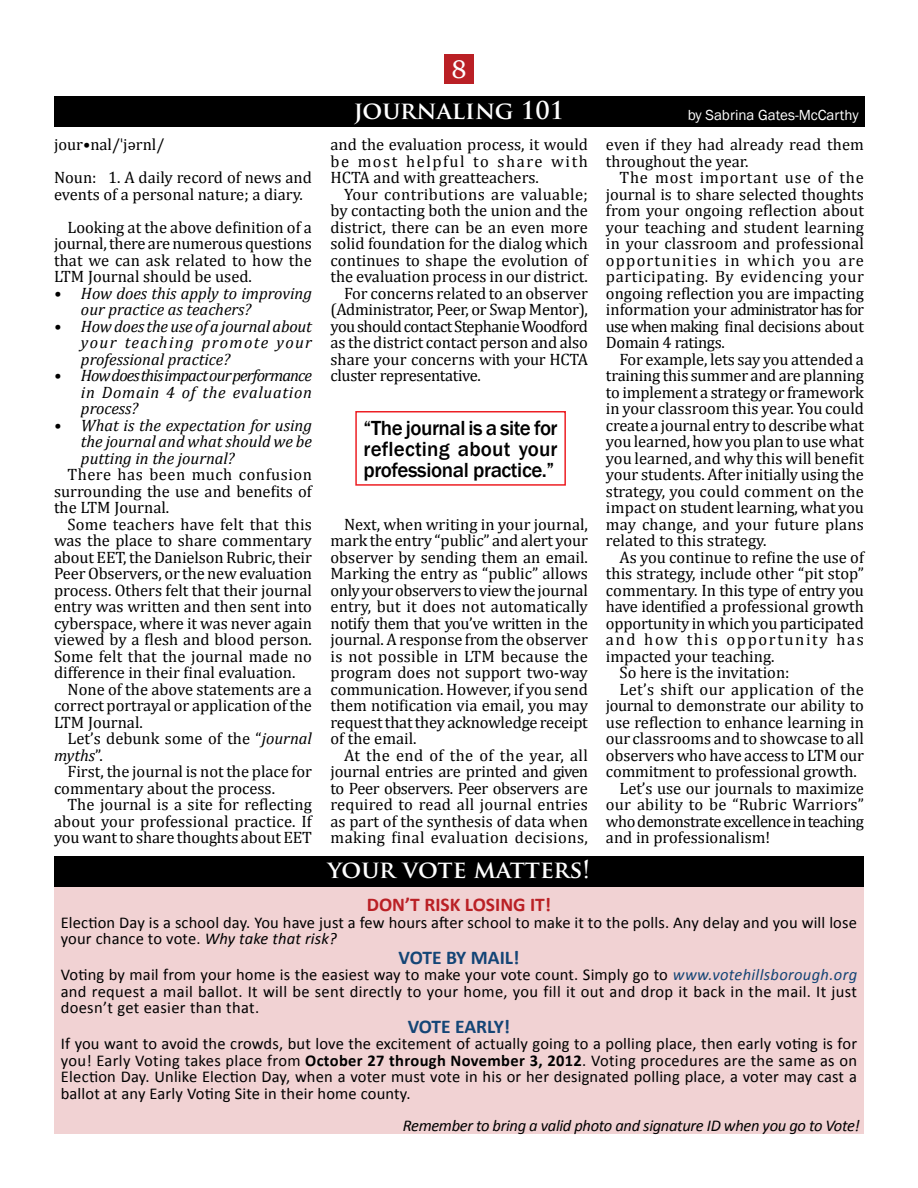
<style>
.page{position:relative;width:918px;height:1188px;background:#fff}
.page>*{position:absolute;margin:0;border:0;box-sizing:border-box;transform-origin:0 0}
.t1{font:25.5px "Georgia";color:#fff}
.t2{font:700 24px "Trajan Pro";color:#fff}
.t3{font:500 21px/21px "Franklin Gothic";letter-spacing:-.02em;color:#000;text-align:justify}
.t4{font:700 19.5px "Calibri";letter-spacing:-.005em;color:#144576}
.t5{font:700 19.5px "Calibri";color:#ba2025}
.t6{font:16.5px/16.5px "Cambria";color:#000;text-align:justify}
.t7{font:16.5px/16.5px "Calibri";letter-spacing:.01em;color:#000;text-align:justify}
.t8{font:italic 16.5px/16.5px "Cambria";color:#000;text-align:justify}
.t9{font:16.5px "Cambria";letter-spacing:-.02em;color:#000}
.t10{font:16.5px "Cambria";letter-spacing:-.03em;color:#000}
.t11{font:16.5px "Cambria";letter-spacing:.025em;color:#000}
.t12{font:italic 16.5px "Calibri";letter-spacing:-.02em;color:#000}
.t13{font:16.5px "Cambria";letter-spacing:.1em;color:#000}
.t14{font:15px "Franklin Gothic";color:#fff}
.s1{font-style:italic}
.s2{font-style:normal}
.s3{font-style:italic;color:#144576}
.s4{font-weight:700}
</style>
<div class="page">
<div style="left:54px;top:862px;width:810px;height:272px;background:#f1d2d3"></div>
<div style="left:54px;top:96px;width:811px;height:31px;background:#000"></div>
<div style="left:444px;top:54px;width:30px;height:30px;background:#ba2025"></div>
<svg style="left:355px;top:411px;width:211px;height:75px"></svg>
<div style="left:54px;top:856px;width:810px;height:30px;background:#000"></div>
<h1 class="t1" style="left:452px;top:54px;width:17px">8</h1>
<p class="t6" style="left:54px;top:128px;width:259px;line-height:33px">jour•nal/ˈjərnl/<br>Noun: 1. A daily record of news and</p>
<p class="t6" style="left:67px;top:178px;width:246px;line-height:33px;text-indent:-13px">events of a personal nature; a diary.<br>Looking at the above definition of a</p>
<p class="t6" style="left:54px;top:235px;width:259px">journal, there are numerous questions that we can ask related to how the LTM Journal should be used.</p>
<p class="t8" style="left:81px;top:284px;width:232px;text-indent:-27px">• How does this apply to improving our practice as teachers?</p>
<p class="t8" style="left:81px;top:317px;width:233px;text-indent:-27px">• How does the use of a journal about your teaching promote your professional practice?</p>
<p class="t8" style="left:81px;top:367px;width:232px;text-indent:-27px">• How does this impact our performance in Domain 4 of the evaluation process?</p>
<p class="t8" style="left:81px;top:416px;width:232px;text-indent:-27px">• What is the expectation for using the journal and what should we be putting in the journal?</p>
<p class="t6" style="left:54px;top:466px;width:259px;text-indent:13px">There has been much confusion surrounding the use and benefits of the LTM Journal.</p>
<p class="t6" style="left:67px;top:516px;width:246px">Some teachers have felt that this</p>
<p class="t6" style="left:54px;top:532px;width:259px">was the place to share commentary</p>
<p class="t6" style="left:54px;top:549px;width:259px">about EET, the Danielson Rubric, their</p>
<p class="t6" style="left:54px;top:565px;width:259px">Peer Observers, or the new evaluation</p>
<p class="t6" style="left:54px;top:582px;width:259px">process. Others felt that their journal</p>
<p class="t6" style="left:54px;top:598px;width:260px">entry was written and then sent into</p>
<p class="t6" style="left:54px;top:615px;width:259px">cyberspace, where it was never again</p>
<p class="t6" style="left:54px;top:631px;width:260px">viewed by a flesh and blood person.</p>
<p class="t6" style="left:54px;top:648px;width:259px">Some felt that the journal made no</p>
<p class="t6" style="left:54px;top:664px;width:243px">difference in their final evaluation.</p>
<p class="t6" style="left:67px;top:681px;width:246px">None of the above statements are a</p>
<p class="t6" style="left:54px;top:697px;width:259px">correct portrayal or application of the</p>
<p class="t6" style="left:54px;top:714px;width:90px">LTM Journal.</p>
<p class="t6" style="left:67px;top:730px;width:246px">Let’s debunk some of the “<span class="s1">journal</span></p>
<p class="t8" style="left:54px;top:746px;width:50px">myths<span class="s2">”.</span></p>
<p class="t6" style="left:67px;top:763px;width:246px">First, the journal is not the place for</p>
<p class="t6" style="left:54px;top:780px;width:223px">commentary about the process.</p>
<p class="t6" style="left:67px;top:796px;width:246px">The journal is a site for reflecting</p>
<p class="t6" style="left:54px;top:813px;width:259px">about your professional practice. If</p>
<p class="t6" style="left:54px;top:829px;width:260px">you want to share thoughts about EET</p>
<h2 class="t2" style="left:354px;top:95px;width:212px">JOURNALING 101</h2>
<p class="t14" style="left:688px;top:106px;width:172px">by Sabrina Gates-McCarthy</p>
<p class="t6" style="left:331px;top:136px;width:259px">and the evaluation process, it would be most helpful to share with HCTA and with greatteachers.</p>
<p class="t11" style="left:344px;top:185px;width:245px">Your contributions are valuable;</p>
<p class="t6" style="left:331px;top:202px;width:259px">by contacting both the union and the</p>
<p class="t6" style="left:331px;top:219px;width:259px">district, there can be an even more</p>
<p class="t6" style="left:331px;top:235px;width:259px">solid foundation for the dialog which</p>
<p class="t6" style="left:331px;top:252px;width:259px">continues to shape the evolution of</p>
<p class="t6" style="left:331px;top:268px;width:259px">the evaluation process in our district.</p>
<p class="t6" style="left:344px;top:285px;width:245px">For concerns related to an observer</p>
<p class="t9" style="left:331px;top:300px;width:259px">(Administrator, Peer, or Swap Mentor),</p>
<p class="t10" style="left:331px;top:317px;width:259px">you should contact Stephanie Woodford</p>
<p class="t6" style="left:331px;top:334px;width:259px">as the district contact person and also</p>
<p class="t6" style="left:331px;top:351px;width:259px">share your concerns with your HCTA</p>
<p class="t9" style="left:331px;top:366px;width:152px">cluster representative.</p>
<p class="t3" style="left:364px;top:417px;width:196px">“The journal is a site for reflecting about your professional practice.”</p>
<p class="t6" style="left:331px;top:516px;width:259px;text-indent:13px">Next, when writing in your journal, mark the entry “public” and alert your observer by sending them an email.<br>Marking the entry as “public” allows only your observers to view the journal entry, but it does not automatically notify them that you’ve written in the journal. A response from the observer is not possible in LTM because the program does not support two-way communication. However, if you send them notification via email, you may request that they acknowledge receipt of the email.</p>
<p class="t6" style="left:331px;top:747px;width:259px;text-indent:13px">At the end of the of the year, all journal entries are printed and given to Peer observers. Peer observers are required to read all journal entries as part of the synthesis of data when making final evaluation decisions,</p>
<p class="t6" style="left:606px;top:136px;width:259px">even if they had already read them throughout the year.</p>
<p class="t6" style="left:606px;top:169px;width:260px;text-indent:13px">The most important use of the journal is to share selected thoughts from your ongoing reflection about your teaching and student learning in your classroom and professional opportunities in which you are participating. By evidencing your ongoing reflection you are impacting information your administrator has for use when making final decisions about Domain 4 ratings.</p>
<p class="t6" style="left:606px;top:351px;width:259px;text-indent:13px">For example, lets say you attended a training this summer and are planning to implement a strategy or framework in your classroom this year. You could create a journal entry to describe what you learned, how you plan to use what you learned, and why this will benefit your students. After initially using the strategy, you could comment on the impact on student learning, what you may change, and your future plans related to this strategy.</p>
<p class="t6" style="left:619px;top:549px;width:246px">As you continue to refine the use of</p>
<p class="t6" style="left:606px;top:565px;width:260px">this strategy, include other “pit stop”</p>
<p class="t9" style="left:606px;top:581px;width:260px">commentary. In this type of entry you</p>
<p class="t6" style="left:606px;top:598px;width:260px">have identified a professional growth</p>
<p class="t6" style="left:606px;top:615px;width:260px">opportunity in which you participated</p>
<p class="t13" style="left:606px;top:630px;width:259px">and how this opportunity has</p>
<p class="t6" style="left:606px;top:648px;width:170px">impacted your teaching.</p>
<p class="t6" style="left:619px;top:664px;width:172px">So here is the invitation:</p>
<p class="t11" style="left:619px;top:680px;width:246px">Let’s shift our application of the</p>
<p class="t6" style="left:606px;top:697px;width:260px">journal to demonstrate our ability to</p>
<p class="t6" style="left:606px;top:714px;width:259px">use reflection to enhance learning in</p>
<p class="t6" style="left:606px;top:730px;width:259px">our classrooms and to showcase to all</p>
<p class="t6" style="left:606px;top:747px;width:260px">observers who have access to LTM our</p>
<p class="t6" style="left:606px;top:763px;width:252px">commitment to professional growth.</p>
<p class="t6" style="left:619px;top:780px;width:246px">Let’s use our journals to maximize</p>
<p class="t6" style="left:606px;top:796px;width:259px">our ability to be “Rubric Warriors”</p>
<p class="t10" style="left:606px;top:812px;width:260px">who demonstrate excellence in teaching</p>
<p class="t6" style="left:606px;top:829px;width:166px">and in professionalism!</p>
<h2 class="t2" style="left:328px;top:855px;width:264px">YOUR VOTE MATTERS!</h2>
<p class="t5" style="left:367px;top:892px;width:186px">DON’T RISK LOSING IT!</p>
<p class="t7" style="left:61px;top:914px;width:798px">Election Day is a school day. You have just a few hours after school to make it to the polls. Any delay and you will lose your chance to vote. <span class="s1">Why take that risk?</span></p>
<p class="t4" style="left:399px;top:945px;width:122px">VOTE BY MAIL!</p>
<p class="t7" style="left:61px;top:967px;width:798px">Voting by mail from your home is the easiest way to make your vote count. Simply go to <span class="s3">www.votehillsborough.org </span>and request a mail ballot. It will be sent directly to your home, you fill it out and drop it back in the mail. It just doesn’t get easier than that.</p>
<p class="t4" style="left:408px;top:1014px;width:104px">VOTE EARLY!</p>
<p class="t7" style="left:61px;top:1036px;width:798px">If you want to avoid the crowds, but love the excitement of actually going to a polling place, then early voting is for you! Early Voting takes place from <span class="s4">October 27 through November 3, 2012</span>. Voting procedures are the same as on Election Day. Unlike Election Day, when a voter must vote in his or her designated polling place, a voter may cast a ballot at any Early Voting Site in their home county.</p>
<p class="t12" style="left:403px;top:1114px;width:459px">Remember to bring a valid photo and signature ID when you go to Vote!</p>
</div>
